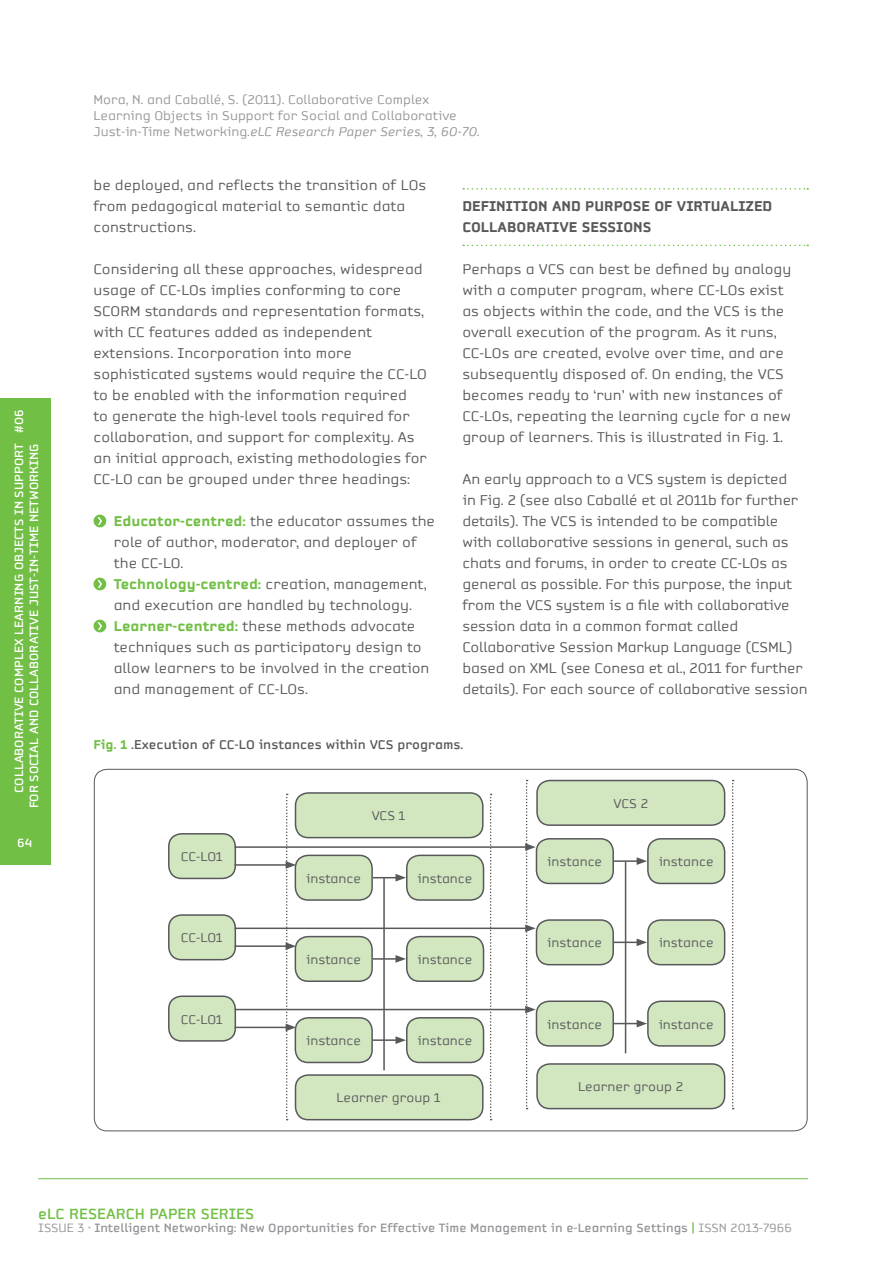
<style>
.page{position:relative;width:893px;height:1263px;background:#fff}
.page>*{position:absolute;margin:0;border:0;box-sizing:border-box;transform-origin:0 0}
.t1{font:700 15.75px "Reform";color:#71bf44}
.t2{font:15px/21px "Reform";color:#57585a}
.t3{font:800 15px "Reform";color:#57585a}
.t4{font:13.5px/16.2px "Reform";color:#939598}
.t5{font:13.5px "Reform";color:#57585a}
.t6{font:700 13.5px "Reform";color:#57585a}
.t7{font:700 12.75px "Reform";color:#939598}
.t8{font:700 12.75px/15px "Reform";color:#fff;text-align:right}
.s1{font-style:italic}
.s2{font-weight:800;color:#71bf44}
.s3{font-weight:400}
.s4{color:#71bf44}
</style>
<div class="page">
<div style="left:0;top:398px;width:50px;height:466px;background:#71bf44"></div>
<hr style="left:38px;top:1178px;width:770px;height:1px;background:#71bf44">
<div style="left:94px;top:515px;width:12px;height:12px;background:#71bf44;border-radius:50%"></div>
<svg style="left:96px;top:515px;width:7px;height:12px"></svg>
<div style="left:94px;top:578px;width:12px;height:12px;background:#71bf44;border-radius:50%"></div>
<svg style="left:96px;top:578px;width:7px;height:12px"></svg>
<div style="left:94px;top:620px;width:12px;height:12px;background:#71bf44;border-radius:50%"></div>
<svg style="left:96px;top:620px;width:7px;height:12px"></svg>
<svg style="left:463px;top:188px;width:345px;height:2px"></svg>
<svg style="left:463px;top:245px;width:345px;height:1px"></svg>
<div style="left:295px;top:793px;width:188px;height:44px;background:#d2e7c0;border-radius:13px"></div>
<div style="left:295px;top:792px;width:189px;height:46px;border:2px solid #57585a;border-radius:13px"></div>
<div style="left:295px;top:1075px;width:188px;height:45px;background:#d2e7c0;border-radius:13px"></div>
<div style="left:295px;top:1074px;width:189px;height:46px;border:2px solid #57585a;border-radius:13px"></div>
<div style="left:537px;top:780px;width:188px;height:45px;background:#d2e7c0;border-radius:13px"></div>
<div style="left:536px;top:780px;width:189px;height:46px;border:2px solid #57585a;border-radius:13px"></div>
<div style="left:537px;top:1064px;width:188px;height:44px;background:#d2e7c0;border-radius:13px"></div>
<div style="left:536px;top:1063px;width:189px;height:46px;border:2px solid #57585a;border-radius:13px"></div>
<div style="left:169px;top:834px;width:66px;height:44px;background:#d2e7c0;border-radius:13px"></div>
<div style="left:168px;top:833px;width:68px;height:46px;border:2px solid #57585a;border-radius:13px"></div>
<div style="left:536px;top:839px;width:77px;height:44px;background:#d2e7c0;border-radius:13px"></div>
<div style="left:536px;top:838px;width:78px;height:46px;border:2px solid #57585a;border-radius:13px"></div>
<div style="left:295px;top:855px;width:77px;height:45px;background:#d2e7c0;border-radius:13px"></div>
<div style="left:295px;top:855px;width:78px;height:46px;border:2px solid #57585a;border-radius:13px"></div>
<div style="left:407px;top:855px;width:76px;height:45px;background:#d2e7c0;border-radius:13px"></div>
<div style="left:406px;top:855px;width:78px;height:46px;border:2px solid #57585a;border-radius:13px"></div>
<div style="left:648px;top:839px;width:77px;height:44px;background:#d2e7c0;border-radius:13px"></div>
<div style="left:647px;top:838px;width:78px;height:46px;border:2px solid #57585a;border-radius:13px"></div>
<hr style="left:235px;top:846px;width:292px;height:2px;background:#57585a">
<hr style="left:235px;top:864px;width:53px;height:2px;background:#57585a">
<svg style="left:373px;top:874px;width:33px;height:7px"></svg>
<hr style="left:614px;top:860px;width:25px;height:2px;background:#57585a">
<svg style="left:637px;top:857px;width:10px;height:8px"></svg>
<div style="left:169px;top:915px;width:66px;height:45px;background:#d2e7c0;border-radius:13px"></div>
<div style="left:168px;top:914px;width:68px;height:46px;border:2px solid #57585a;border-radius:13px"></div>
<div style="left:536px;top:920px;width:77px;height:45px;background:#d2e7c0;border-radius:13px"></div>
<div style="left:536px;top:919px;width:78px;height:46px;border:2px solid #57585a;border-radius:13px"></div>
<div style="left:295px;top:936px;width:77px;height:45px;background:#d2e7c0;border-radius:13px"></div>
<div style="left:295px;top:936px;width:78px;height:46px;border:2px solid #57585a;border-radius:13px"></div>
<div style="left:407px;top:936px;width:76px;height:45px;background:#d2e7c0;border-radius:13px"></div>
<div style="left:406px;top:936px;width:78px;height:46px;border:2px solid #57585a;border-radius:13px"></div>
<div style="left:648px;top:920px;width:77px;height:45px;background:#d2e7c0;border-radius:13px"></div>
<div style="left:647px;top:919px;width:78px;height:46px;border:2px solid #57585a;border-radius:13px"></div>
<hr style="left:235px;top:927px;width:292px;height:2px;background:#57585a">
<hr style="left:235px;top:945px;width:53px;height:2px;background:#57585a">
<hr style="left:373px;top:958px;width:25px;height:2px;background:#57585a">
<svg style="left:395px;top:955px;width:11px;height:8px"></svg>
<hr style="left:614px;top:941px;width:25px;height:2px;background:#57585a">
<svg style="left:637px;top:938px;width:10px;height:8px"></svg>
<div style="left:169px;top:996px;width:66px;height:45px;background:#d2e7c0;border-radius:13px"></div>
<div style="left:168px;top:995px;width:68px;height:47px;border:2px solid #57585a;border-radius:13px"></div>
<div style="left:536px;top:1001px;width:77px;height:45px;background:#d2e7c0;border-radius:13px"></div>
<div style="left:536px;top:1000px;width:78px;height:47px;border:2px solid #57585a;border-radius:13px"></div>
<div style="left:295px;top:1018px;width:77px;height:44px;background:#d2e7c0;border-radius:13px"></div>
<div style="left:295px;top:1017px;width:78px;height:46px;border:2px solid #57585a;border-radius:13px"></div>
<div style="left:407px;top:1018px;width:76px;height:44px;background:#d2e7c0;border-radius:13px"></div>
<div style="left:406px;top:1017px;width:78px;height:46px;border:2px solid #57585a;border-radius:13px"></div>
<div style="left:648px;top:1001px;width:77px;height:45px;background:#d2e7c0;border-radius:13px"></div>
<div style="left:647px;top:1000px;width:78px;height:47px;border:2px solid #57585a;border-radius:13px"></div>
<hr style="left:235px;top:1009px;width:292px;height:1px;background:#57585a">
<hr style="left:235px;top:1027px;width:53px;height:1px;background:#57585a">
<hr style="left:373px;top:1039px;width:25px;height:2px;background:#57585a">
<svg style="left:395px;top:1036px;width:11px;height:8px"></svg>
<svg style="left:614px;top:1020px;width:33px;height:7px"></svg>
<hr style="left:383px;top:878px;width:2px;height:192px;background:#57585a">
<svg style="left:490px;top:794px;width:2px;height:326px"></svg>
<svg style="left:732px;top:780px;width:2px;height:329px"></svg>
<svg style="left:286px;top:794px;width:10px;height:326px"></svg>
<svg style="left:525px;top:780px;width:11px;height:329px"></svg>
<hr style="left:625px;top:861px;width:1px;height:192px;background:#57585a">
<p class="t8" style="left:11px;top:433px;width:25px;rotate:-90deg">#06</p>
<p class="t8" style="left:11px;top:808px;width:366px;rotate:-90deg">Collaborative Complex Learnin g Objects in Support for Social and Collaborative Just-in-Time Networking</p>
<p class="t8" style="left:17px;top:835px;width:17px">64</p>
<p class="t4" style="left:94px;top:91px;width:388px">Mora, N. and Caballé, S. (2011). Collaborative Complex<br>Learning Objects in Support for Social and Collaborative<br>Just-in-Time Networking.<span class="s1">eLC Research Paper Series, 3, 60-70.</span></p>
<p class="t2" style="left:94px;top:174px;width:334px">be deployed, and reflects the transition of LOs from pedagogical material to semantic data constructions.</p>
<p class="t2" style="left:94px;top:258px;width:335px">Considering all these approaches, widespread usage of CC-LOs implies conforming to core SCORM standards and representation formats, with CC features added as independent extensions. Incorporation into more sophisticated systems would require the CC-LO to be enabled with the information required<br>to generate the high-level tools required for collaboration, and support for complexity. As an initial approach, existing methodologies for CC-LO can be grouped under three headings:</p>
<p class="t2" style="left:114px;top:510px;width:323px"><span class="s2">Educator-centred:</span> the educator assumes the role of author, moderator, and deployer of the CC-LO.<br><span class="s2">Technology-centred:</span> creation, management, and execution are handled by technology.<br><span class="s2">Learner-centred:</span> these methods advocate techniques such as participatory design to allow learners to be involved in the creation and management of CC-LOs.</p>
<p class="t3" style="left:462px;top:197px;width:69px">Definition</p>
<p class="t3" style="left:552px;top:197px;width:11px">and</p>
<p class="t3" style="left:585px;top:197px;width:135px">Purpose of Virtuali</p>
<p class="t3" style="left:745px;top:197px;width:26px">zed</p>
<p class="t3" style="left:462px;top:218px;width:10px">Colla</p>
<p class="t3" style="left:507px;top:218px;width:146px">borative Sessions</p>
<p class="t2" style="left:462px;top:258px;width:330px">Perhaps a VCS can best be defined by analogy with a computer program, where CC-LOs exist as objects within the code, and the VCS is the overall execution of the program. As it runs, CC-LOs are created, evolve over time, and are subsequently disposed of. On ending, the VCS becomes ready to ‘run’ with new instances of CC-LOs, repeating the learning cycle for a new group of learners. This is illustrated in Fig. 1.</p>
<p class="t2" style="left:462px;top:468px;width:347px">An early approach to a VCS system is depicted<br>in Fig. 2 (see also Caballé et al 2011b for further details). The VCS is intended to be compatible with collaborative sessions in general, such as chats and forums, in order to create CC-LOs as general as possible. For this purpose, the input from the VCS system is a file with collaborative session data in a common format called Collaborative Session Markup Language (CSML) based on XML (see Conesa et al., 2011 for further details). For each source of collaborative session</p>
<p class="t6" style="left:94px;top:737px;width:371px"><span class="s2">Fig. 1</span> .Execution of CC-LO instances within VCS programs.</p>
<p class="t5" style="left:181px;top:849px;width:43px">CC-LO1</p>
<p class="t5" style="left:181px;top:930px;width:43px">CC-LO1</p>
<p class="t5" style="left:181px;top:1011px;width:43px">CC-LO1</p>
<p class="t5" style="left:372px;top:808px;width:35px">VCS 1</p>
<p class="t5" style="left:306px;top:870px;width:56px">instance</p>
<p class="t5" style="left:418px;top:870px;width:56px">instance</p>
<p class="t5" style="left:306px;top:952px;width:56px">instance</p>
<p class="t5" style="left:418px;top:952px;width:56px">instance</p>
<p class="t5" style="left:306px;top:1033px;width:56px">instance</p>
<p class="t5" style="left:418px;top:1033px;width:56px">instance</p>
<p class="t5" style="left:336px;top:1090px;width:106px">Learner group 1</p>
<p class="t5" style="left:613px;top:796px;width:36px">VCS 2</p>
<p class="t5" style="left:547px;top:854px;width:56px">instance</p>
<p class="t5" style="left:659px;top:854px;width:56px">instance</p>
<p class="t5" style="left:547px;top:935px;width:56px">instance</p>
<p class="t5" style="left:659px;top:935px;width:56px">instance</p>
<p class="t5" style="left:547px;top:1016px;width:56px">instance</p>
<p class="t5" style="left:659px;top:1016px;width:56px">instance</p>
<p class="t5" style="left:578px;top:1079px;width:107px">Learner group 2</p>
<p class="t1" style="left:38px;top:1205px;width:217px">eLC RESEARCH PAPER SERIES</p>
<p class="t7" style="left:38px;top:1220px;width:755px"><span class="s3">ISSUE 3</span> <span class="s4">·</span> Intelligent Networking: New Opportunities for Effective Time Management in e-Learning Settings <span class="s4">|</span> <span class="s3">ISSN 2013-7966</span></p>
</div>
